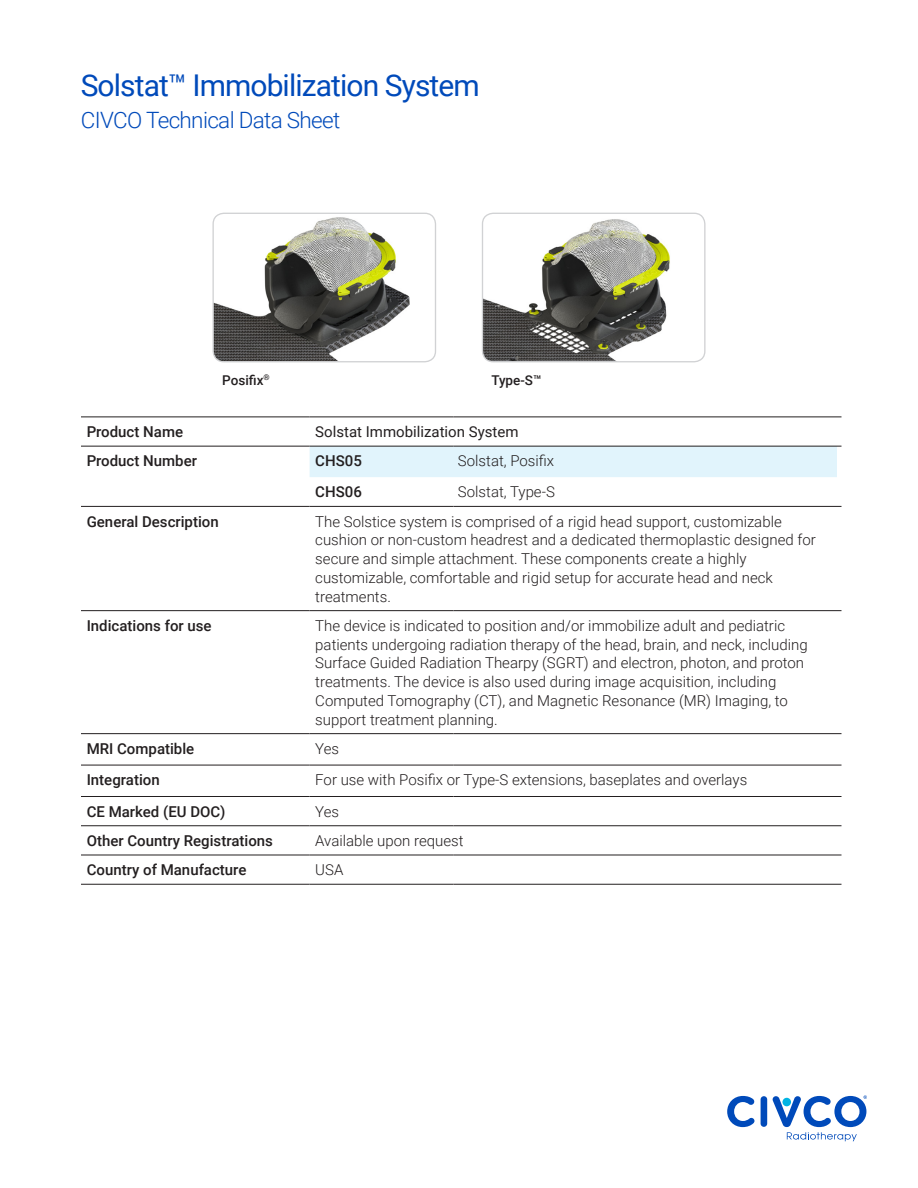
<style>
.page{position:relative;width:918px;height:1188px;background:#fff}
.page>*{position:absolute;margin:0;border:0;box-sizing:border-box;transform-origin:0 0}
.t1{font:30px "Roboto";letter-spacing:-.03em;color:#004aba}
.t2{font:300 22.5px "Roboto";letter-spacing:-.03em;color:#004aba}
.t3{font:300 15px "Roboto";color:#231f20}
.t4{font:500 15px "Roboto";color:#231f20}
.t5{font:15px "Roboto";color:#231f20}
.t6{font:500 13.5px "Roboto";color:#231f20}
</style>
<div class="page">
<svg style="left:727px;top:1096px;width:27px;height:31px"></svg>
<div style="left:761px;top:1096px;width:6px;height:31px;background:#004aba;border-radius:3px"></div>
<svg style="left:773px;top:1095px;width:94px;height:46px"></svg>
<hr style="left:81px;top:733px;width:229px;height:1px;background:#231f20">
<hr style="left:310px;top:733px;width:143px;height:1px;background:#231f20">
<hr style="left:453px;top:733px;width:384px;height:1px;background:#231f20">
<hr style="left:81px;top:765px;width:229px;height:1px;background:#231f20">
<hr style="left:310px;top:765px;width:143px;height:1px;background:#231f20">
<hr style="left:453px;top:765px;width:384px;height:1px;background:#231f20">
<hr style="left:81px;top:796px;width:229px;height:1px;background:#231f20">
<hr style="left:81px;top:825px;width:229px;height:1px;background:#231f20">
<hr style="left:81px;top:855px;width:229px;height:1px;background:#231f20">
<hr style="left:81px;top:884px;width:229px;height:1px;background:#231f20">
<hr style="left:310px;top:796px;width:143px;height:1px;background:#231f20">
<hr style="left:453px;top:796px;width:384px;height:1px;background:#231f20">
<hr style="left:310px;top:825px;width:143px;height:1px;background:#231f20">
<hr style="left:453px;top:825px;width:384px;height:1px;background:#231f20">
<hr style="left:310px;top:855px;width:143px;height:1px;background:#231f20">
<hr style="left:453px;top:855px;width:384px;height:1px;background:#231f20">
<hr style="left:310px;top:884px;width:143px;height:1px;background:#231f20">
<hr style="left:453px;top:884px;width:384px;height:1px;background:#231f20">
<hr style="left:81px;top:506px;width:229px;height:1px;background:#231f20">
<hr style="left:310px;top:506px;width:143px;height:1px;background:#231f20">
<hr style="left:453px;top:506px;width:384px;height:1px;background:#231f20">
<hr style="left:81px;top:610px;width:229px;height:1px;background:#231f20">
<hr style="left:310px;top:610px;width:143px;height:1px;background:#231f20">
<hr style="left:453px;top:610px;width:384px;height:1px;background:#231f20">
<hr style="left:81px;top:417px;width:229px;height:1px;background:#231f20">
<hr style="left:310px;top:417px;width:143px;height:1px;background:#231f20">
<hr style="left:453px;top:417px;width:384px;height:1px;background:#231f20">
<hr style="left:81px;top:446px;width:229px;height:1px;background:#231f20">
<div style="left:310px;top:446px;width:532px;height:31px;background:#e1f4fc"></div>
<img style="left:482px;top:213px;width:222px;height:149px">
<div style="left:482px;top:213px;width:224px;height:149px;border:1px solid #d1d2d4;border-radius:11px"></div>
<img style="left:214px;top:213px;width:222px;height:149px">
<div style="left:212px;top:213px;width:224px;height:149px;border:1px solid #d1d2d4;border-radius:11px"></div>
<p class="t1" style="left:81px;top:65px;width:401px">Solstat™ Immobilization System</p>
<p class="t2" style="left:81px;top:105px;width:261px">CIVCO Technical Data Sheet</p>
<p class="t6" style="left:222px;top:370px;width:49px">Posifix<sup>®</sup></p>
<p class="t6" style="left:491px;top:370px;width:52px">Type-S™</p>
<p class="t4" style="left:87px;top:421px;width:98px">Product Name</p>
<p class="t5" style="left:315px;top:421px;width:205px">Solstat Immobilization System</p>
<p class="t4" style="left:87px;top:451px;width:112px">Product Number</p>
<p class="t4" style="left:315px;top:451px;width:48px">CHS05</p>
<p class="t3" style="left:458px;top:451px;width:98px">Solstat, Posifix</p>
<p class="t4" style="left:315px;top:482px;width:48px">CHS06</p>
<p class="t3" style="left:458px;top:482px;width:98px">Solstat, Type-S</p>
<p class="t4" style="left:87px;top:511px;width:134px">General Description</p>
<p class="t3" style="left:315px;top:511px;width:468px">The Solstice system is comprised of a rigid head support, customizable</p>
<p class="t3" style="left:315px;top:530px;width:502px">cushion or non-custom headrest and a dedicated thermoplastic designed for</p>
<p class="t3" style="left:315px;top:548px;width:433px">secure and simple attachment. These components create a highly</p>
<p class="t3" style="left:315px;top:567px;width:459px">customizable, comfortable and rigid setup for accurate head and neck</p>
<p class="t3" style="left:315px;top:586px;width:77px">treatments.</p>
<p class="t4" style="left:87px;top:615px;width:126px">Indications for use</p>
<p class="t3" style="left:315px;top:615px;width:471px">The device is indicated to position and/or immobilize adult and pediatric</p>
<p class="t3" style="left:315px;top:634px;width:494px">patients undergoing radiation therapy of the head, brain, and neck, including</p>
<p class="t3" style="left:315px;top:653px;width:490px">Surface Guided Radiation Thearpy (SGRT) and electron, photon, and proton</p>
<p class="t3" style="left:315px;top:671px;width:463px">treatments. The device is also used during image acquisition, including</p>
<p class="t3" style="left:315px;top:690px;width:474px">Computed Tomography (CT), and Magnetic Resonance (MR) Imaging, to</p>
<p class="t3" style="left:315px;top:709px;width:184px">support treatment planning.</p>
<p class="t4" style="left:87px;top:738px;width:109px">MRI Compatible</p>
<p class="t3" style="left:315px;top:738px;width:25px">Yes</p>
<p class="t4" style="left:87px;top:769px;width:74px">Integration</p>
<p class="t3" style="left:315px;top:769px;width:433px">For use with Posifix or Type-S extensions, baseplates and overlays</p>
<p class="t4" style="left:87px;top:801px;width:140px">CE Marked (EU DOC)</p>
<p class="t3" style="left:315px;top:801px;width:25px">Yes</p>
<p class="t4" style="left:87px;top:830px;width:188px">Other Country Registrations</p>
<p class="t3" style="left:315px;top:830px;width:150px">Available upon request</p>
<p class="t4" style="left:87px;top:859px;width:161px">Country of Manufacture</p>
<p class="t3" style="left:315px;top:859px;width:30px">USA</p>
</div>
